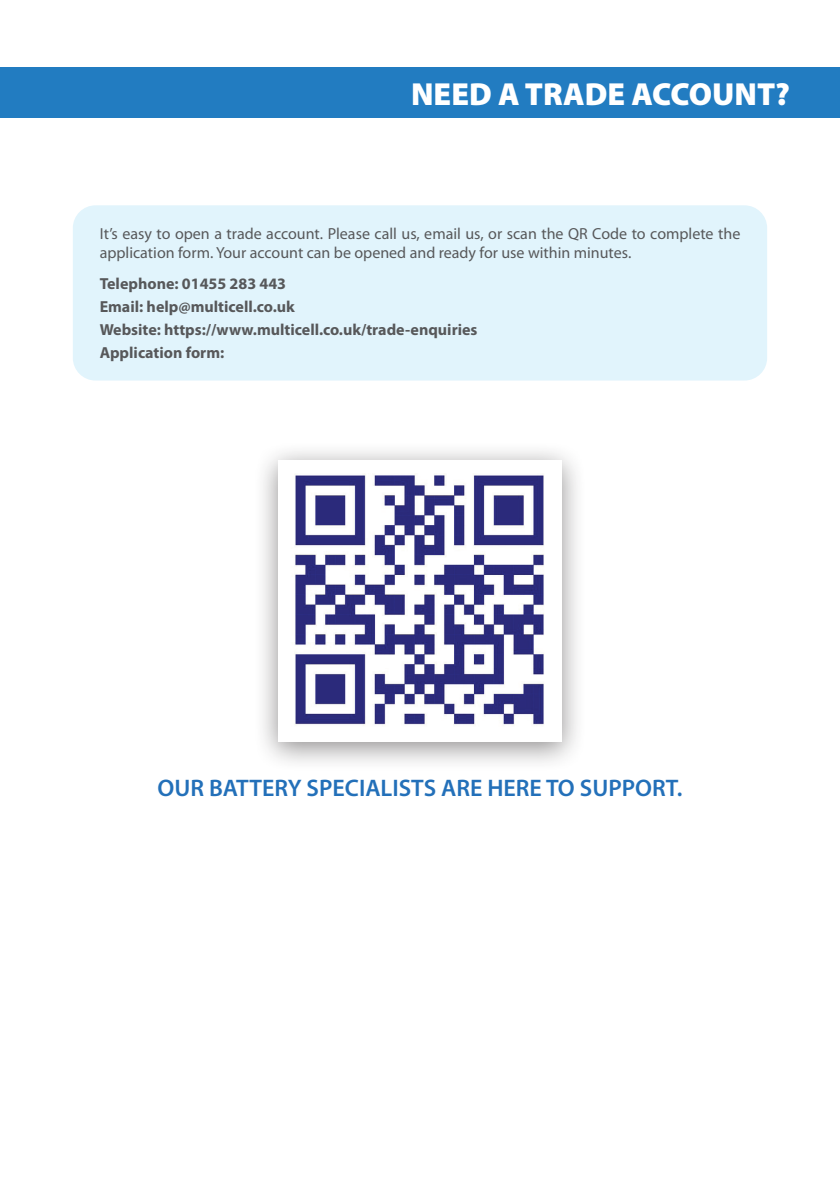
<style>
.page{position:relative;width:840px;height:1191px;background:#fff}
.page>*{position:absolute;margin:0;border:0;box-sizing:border-box;transform-origin:0 0}
.t1{font:900 32px "Myriad Pro";color:#fff}
.t2{font:600 24px "Myriad Pro";color:#2370b9}
.t3{font:16px/19px "Myriad Pro";color:#57585a}
.t4{font:700 16px/23px "Myriad Pro";color:#57585a}
</style>
<div class="page">
<div style="left:0;top:68px;width:839px;height:50px;background:#227cc1"></div>
<div style="left:73px;top:205px;width:693px;height:175px;background:#e1f4fc;border-radius:23px"></div>
<div style="left:253px;top:441px;width:333px;height:331px;background:#231f20;opacity:.5"></div>
<img style="left:278px;top:460px;width:283px;height:281px">
<h1 class="t1" style="left:411px;top:72px;width:380px">NEED A TRADE ACCOUNT?</h1>
<p class="t3" style="left:100px;top:224px;width:641px">It’s easy to open a trade account. Please call us, email us, or scan the QR Code to complete the application form. Your account can be opened and ready for use within minutes.</p>
<p class="t4" style="left:100px;top:272px;width:379px">Telephone: 01455 283 443<br>Email: help@multicell.co.uk<br>Website: https://www.multicell.co.uk/trade-enquiries Application form:</p>
<h2 class="t2" style="left:157px;top:772px;width:526px">OUR BATTERY SPECIALISTS ARE HERE TO SUPPORT.</h2>
</div>
